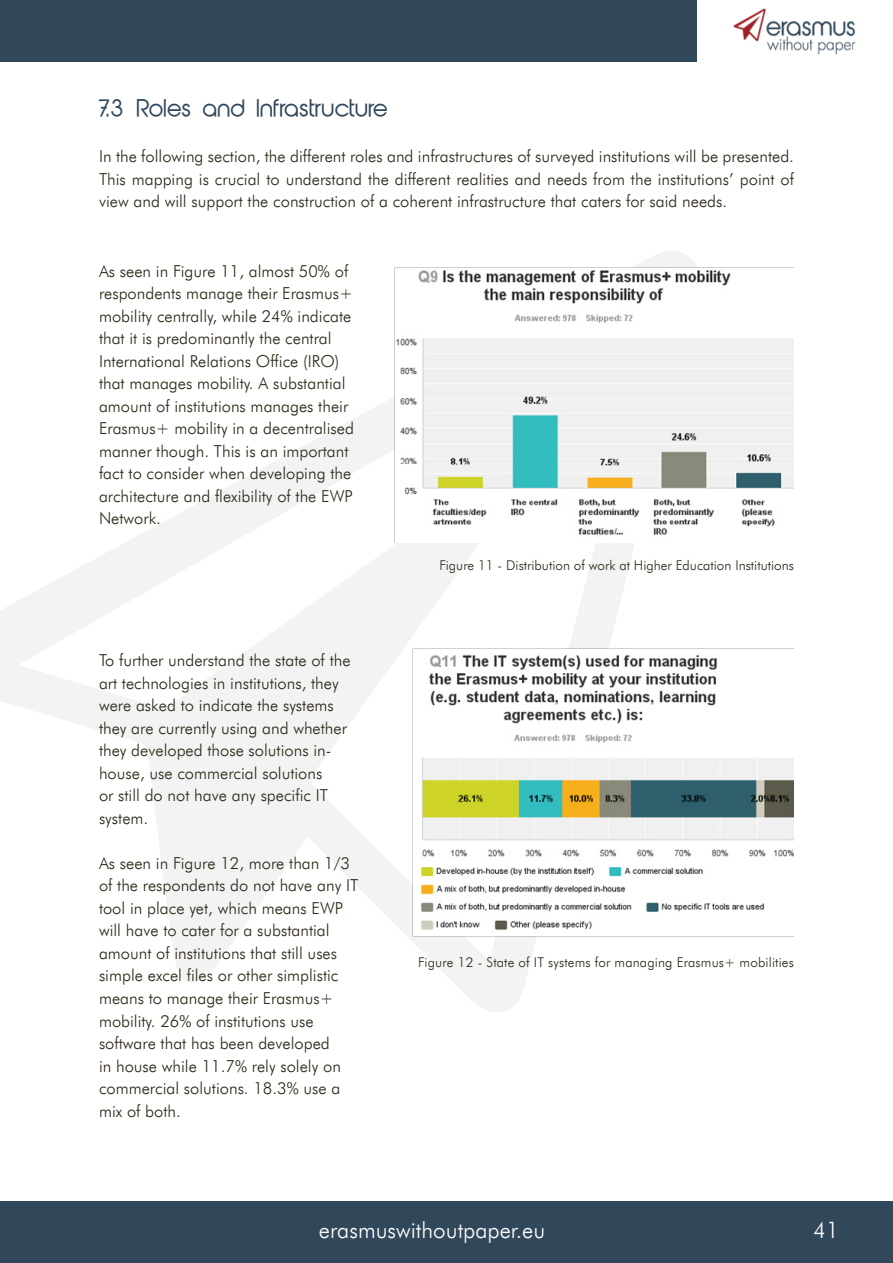
<style>
.page{position:relative;width:893px;height:1263px;background:#fff}
.page>*{position:absolute;margin:0;border:0;box-sizing:border-box;transform-origin:0 0}
.t1{font:22.5px "Abeatby Kai";color:#31475b}
.t2{font:300 22.5px "Futura BT";color:#fff}
.t3{font:300 16.5px/22.5px "Futura BT";color:#2c2917}
.t4{font:300 13.5px "Futura BT";color:#2c2917}
</style>
<div class="page">
<div style="left:0;top:0;width:696px;height:62px;background:#31485b"></div>
<img style="left:733px;top:9px;width:123px;height:45px">
<div style="left:0;top:1201px;width:893px;height:62px;background:#31485b"></div>
<svg style="left:0;top:251px;width:703px;height:761px"></svg>
<img style="left:394px;top:268px;width:400px;height:274px">
<img style="left:412px;top:648px;width:382px;height:289px">
<h1 class="t1" style="left:99px;top:99px;width:291px">7.3 Roles and Infrastructure</h1>
<p class="t3" style="left:99px;top:145px;width:696px;text-align:justify">In the following section, the different roles and infrastructures of surveyed institutions will be presented.<br>This mapping is crucial to understand the different realities and needs from the institutions’ point of view and will support the construction of a coherent infrastructure that caters for said needs.</p>
<p class="t3" style="left:99px;top:259px;width:256px">As seen in Figure 11, almost 50% of respondents manage their Erasmus+ mobility centrally, while 24% indicate that it is predominantly the central International Relations Office (IRO) that manages mobility. A substantial amount of institutions manages their Erasmus+ mobility in a decentralised manner though. This is an important fact to consider when developing the architecture and flexibility of the EWP Network.</p>
<p class="t3" style="left:99px;top:649px;width:253px">To further understand the state of the art technologies in institutions, they were asked to indicate the systems they are currently using and whether they developed those solutions in&shy;house, use commercial solutions<br>or still do not have any specific IT system.</p>
<p class="t3" style="left:99px;top:852px;width:261px">As seen in Figure 12, more than 1/3 of the respondents do not have any IT tool in place yet, which means EWP will have to cater for a substantial amount of institutions that still uses simple excel files or other simplistic means to manage their Erasmus+ mobility. 26% of institutions use software that has been developed<br>in house while 11.7% rely solely on commercial solutions. 18.3% use a mix of both.</p>
<p class="t4" style="left:439px;top:557px;width:356px">Figure 11 - Distribution of work at Higher Education Institutions</p>
<p class="t4" style="left:418px;top:954px;width:377px">Figure 12 - State of IT systems for managing Erasmus+ mobilities</p>
<h1 class="t2" style="left:319px;top:1217px;width:228px">erasmuswithoutpaper.eu</h1>
<h1 class="t2" style="left:813px;top:1217px;width:27px">41</h1>
</div>
